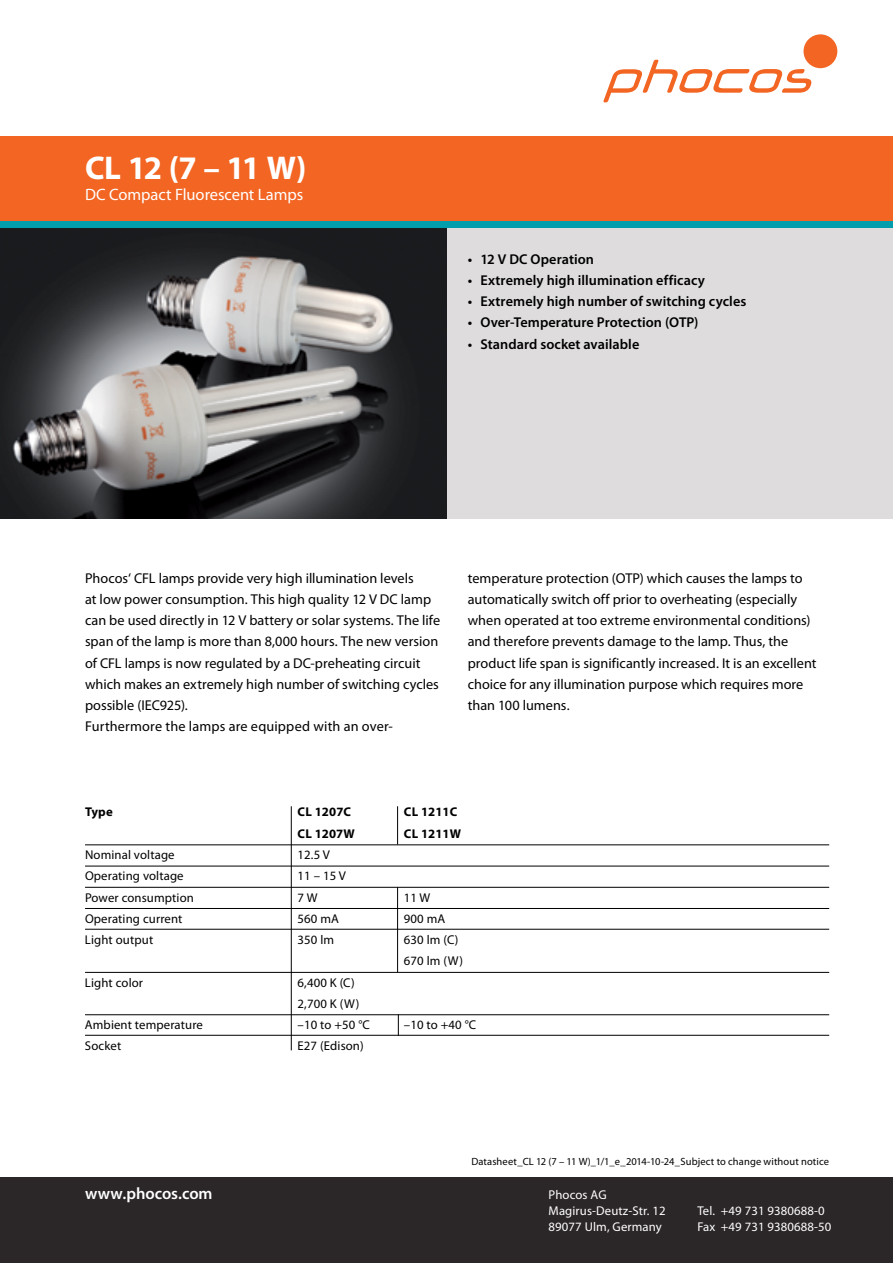
<style>
.page{position:relative;width:893px;height:1263px;background:#fff}
.page>*{position:absolute;margin:0;border:0;box-sizing:border-box;transform-origin:0 0}
.t1{font:700 33px "Myriad Pro";color:#fff}
.t2{font:16.5px "Myriad Pro";letter-spacing:-.005em;color:#fff}
.t3{font:600 16.5px "Myriad Pro";color:#fff}
.t4{font:14.25px/21.3px "Myriad Pro";color:#000}
.t5{font:600 14.25px "Myriad Pro";letter-spacing:.005em;color:#000}
.t6{font:12.75px/21.3px "Myriad Pro";letter-spacing:.01em;color:#000}
.t7{font:12.75px/15.8px "Myriad Pro";letter-spacing:.01em;color:#fff}
.t8{font:700 12.75px "Myriad Pro";letter-spacing:.01em;color:#000}
.t9{font:10.5px "Myriad Pro";letter-spacing:.01em;color:#000}
</style>
<div class="page">
<div style="left:446px;top:221px;width:447px;height:298px;background:#dedcdc"></div>
<img style="left:0;top:227px;width:446px;height:292px">
<div style="left:0;top:136px;width:893px;height:85px;background:#f26522"></div>
<div style="left:0;top:221px;width:893px;height:6px;background:#009dad"></div>
<hr style="left:85px;top:844px;width:744px;height:1px;background:#000">
<hr style="left:85px;top:866px;width:744px;height:1px;background:#000">
<hr style="left:85px;top:887px;width:744px;height:1px;background:#000">
<hr style="left:85px;top:908px;width:744px;height:1px;background:#000">
<hr style="left:85px;top:929px;width:744px;height:1px;background:#000">
<hr style="left:291px;top:806px;width:1px;height:244px;background:#000">
<hr style="left:397px;top:806px;width:1px;height:38px;background:#000">
<hr style="left:85px;top:972px;width:744px;height:1px;background:#000">
<hr style="left:85px;top:1014px;width:744px;height:1px;background:#000">
<hr style="left:85px;top:1035px;width:744px;height:1px;background:#000">
<hr style="left:397px;top:887px;width:1px;height:85px;background:#000">
<svg style="left:398px;top:1014px;width:1px;height:22px"></svg>
<div style="left:0;top:1178px;width:893px;height:85px;background:#2b2628"></div>
<div style="left:803px;top:34px;width:34px;height:34px;background:#f26522;border-radius:50%"></div>
<svg style="left:603px;top:60px;width:209px;height:42px"></svg>
<h1 class="t1" style="left:85px;top:146px;width:223px">CL 12 (7 – 11 W)</h1>
<p class="t2" style="left:85px;top:184px;width:220px">DC Compact Fluorescent Lamps</p>
<p class="t5" style="left:468px;top:250px;width:128px">• 12 V DC Operation</p>
<p class="t5" style="left:468px;top:271px;width:239px">• Extremely high illumination efficacy</p>
<p class="t5" style="left:468px;top:292px;width:280px">• Extremely high number of switching cycles</p>
<p class="t5" style="left:468px;top:314px;width:232px">• Over-Temperature Protection (OTP)</p>
<p class="t5" style="left:468px;top:335px;width:173px">• Standard socket available</p>
<p class="t4" style="left:85px;top:567px;width:357px">Phocos‘ CFL lamps provide very high illumination levels<br>at low power consumption. This high quality 12 V DC lamp can be used directly in 12 V battery or solar systems. The life span of the lamp is more than 8,000 hours. The new version of CFL lamps is now regulated by a DC-preheating circuit which makes an extremely high number of switching cycles possible (IEC925).<br>Furthermore the lamps are equipped with an over-</p>
<p class="t4" style="left:468px;top:567px;width:350px">temperature protection (OTP) which causes the lamps to automatically switch off prior to overheating (especially when operated at too extreme environmental conditions) and therefore prevents damage to the lamp. Thus, the product life span is significantly increased. It is an excellent choice for any illumination purpose which requires more than 100 lumens.</p>
<p class="t8" style="left:85px;top:804px;width:29px">Type</p>
<p class="t8" style="left:298px;top:804px;width:55px">CL 1207C</p>
<p class="t8" style="left:404px;top:804px;width:55px">CL 1211C</p>
<p class="t8" style="left:298px;top:825px;width:59px">CL 1207W</p>
<p class="t8" style="left:404px;top:825px;width:59px">CL 1211W</p>
<p class="t6" style="left:85px;top:844px;width:91px">Nominal voltage</p>
<p class="t6" style="left:298px;top:844px;width:34px">12.5 V</p>
<p class="t6" style="left:85px;top:865px;width:100px">Operating voltage</p>
<p class="t6" style="left:298px;top:865px;width:50px">11 – 15 V</p>
<p class="t6" style="left:85px;top:886px;width:110px">Power consumption</p>
<p class="t6" style="left:298px;top:886px;width:21px">7 W</p>
<p class="t6" style="left:404px;top:886px;width:28px">11 W</p>
<p class="t6" style="left:85px;top:908px;width:99px">Operating current</p>
<p class="t6" style="left:298px;top:908px;width:43px">560 mA</p>
<p class="t6" style="left:404px;top:908px;width:43px">900 mA</p>
<p class="t6" style="left:85px;top:929px;width:70px">Light output</p>
<p class="t6" style="left:298px;top:929px;width:38px">350 lm</p>
<p class="t6" style="left:404px;top:929px;width:61px">630 lm (C)<br>670 lm (W)</p>
<p class="t6" style="left:85px;top:971px;width:60px">Light color</p>
<p class="t6" style="left:298px;top:971px;width:63px">6,400 K (C)<br>2,700 K (W)</p>
<p class="t6" style="left:85px;top:1014px;width:119px">Ambient temperature</p>
<p class="t6" style="left:298px;top:1014px;width:74px">–10 to +50 °C</p>
<p class="t6" style="left:404px;top:1014px;width:74px">–10 to +40 °C</p>
<p class="t6" style="left:85px;top:1035px;width:38px">Socket</p>
<p class="t6" style="left:298px;top:1035px;width:68px">E27 (Edison)</p>
<p class="t9" style="left:471px;top:1154px;width:359px">Datasheet_CL 12 (7 – 11 W)_1/1_e_2014-10-24_Subject to change without notice</p>
<p class="t3" style="left:85px;top:1183px;width:129px">www.phocos.com</p>
<p class="t7" style="left:549px;top:1187px;width:119px">Phocos AG<br>Magirus-Deutz-Str. 12<br>89077 Ulm, Germany</p>
<p class="t7" style="left:697px;top:1202px;width:136px">Tel. +49 731 9380688-0<br>Fax +49 731 9380688-50</p>
</div>
